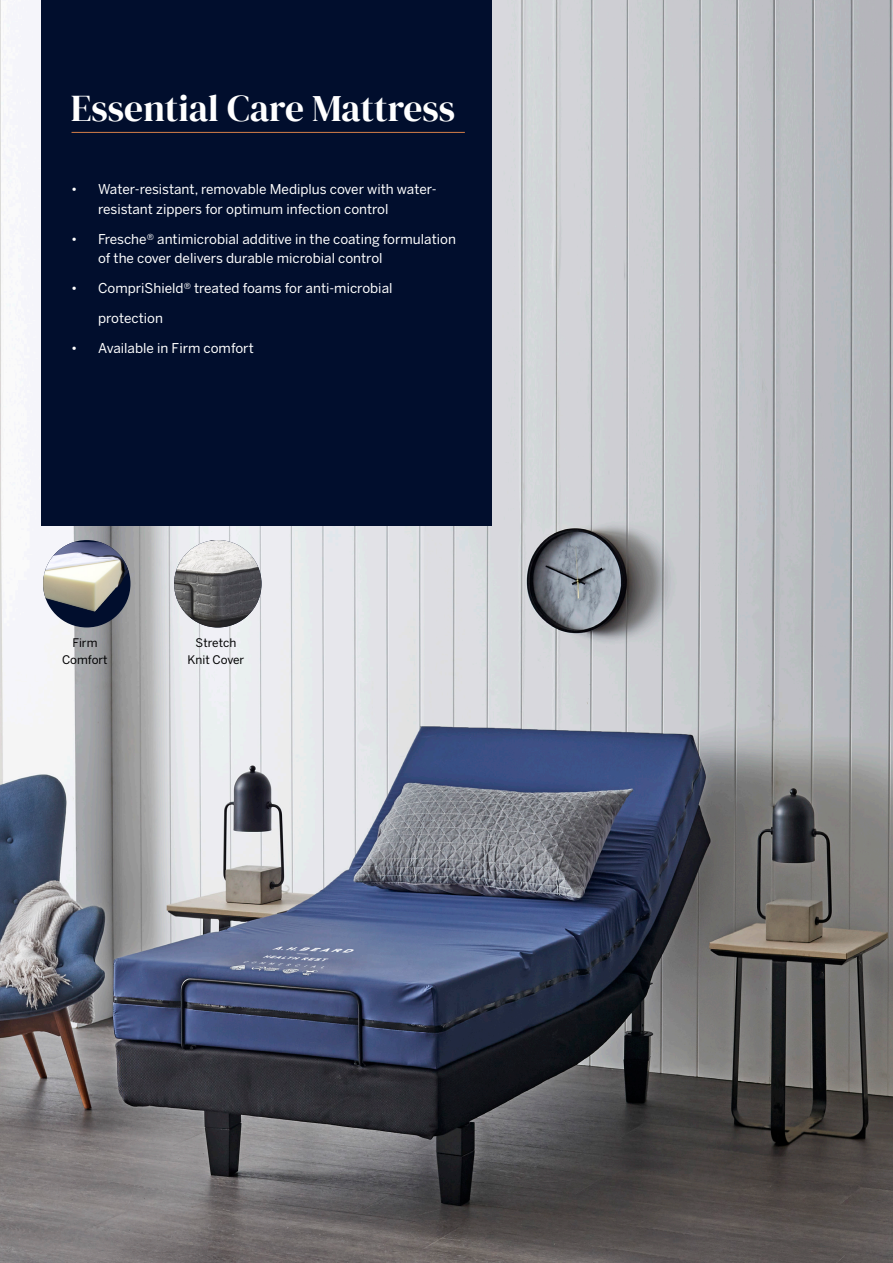
<style>
.page{position:relative;width:893px;height:1263px;background:#fff}
.page>*{position:absolute;margin:0;border:0;box-sizing:border-box;transform-origin:0 0}
.t1{font:37.5px "DM Serif Display";color:#fff}
.t2{font:13.5px/19.5px "Benton Sans";color:#fff}
.t3{font:11.7px/17px "Benton Sans";color:#000001;text-align:center}
</style>
<div class="page">
<hr style="left:891px;top:0;width:2px;height:1263px;background:#ecedef">
<img style="left:0;top:0;width:892px;height:1263px">
<div style="left:42px;top:0;width:450px;height:525px;background:#010e2d"></div>
<hr style="left:72px;top:132px;width:393px;height:1px;background:#d67f48">
<div style="left:43px;top:540px;width:87px;height:87px;background:#010e2d;border-radius:50%"></div>
<img style="left:43px;top:542px;width:87px;height:79px">
<img style="left:174px;top:540px;width:87px;height:87px;border-radius:44px">
<p class="t1" style="left:71px;top:86px;width:386px">Essential Care Mattress</p>
<p class="t2" style="left:98px;top:179px;width:340px;text-indent:-27px">• Water-resistant, removable Mediplus cover with water&shy;resistant zippers for optimum infection control</p>
<p class="t2" style="left:98px;top:229px;width:359px;text-indent:-27px">• Fresche® antimicrobial additive in the coating formulation of the cover delivers durable microbial control</p>
<p class="t2" style="left:71px;top:278px;width:323px">• CompriShield® treated foams for anti-microbial</p>
<p class="t2" style="left:98px;top:308px;width:66px">protection</p>
<p class="t2" style="left:71px;top:338px;width:184px">• Available in Firm comfort</p>
<p class="t3" style="left:62px;top:634px;width:47px">Firm<br>Comfort</p>
<p class="t3" style="left:196px;top:634px;width:42px">Stretch</p>
<p class="t3" style="left:188px;top:651px;width:58px">Knit Cover</p>
</div>
